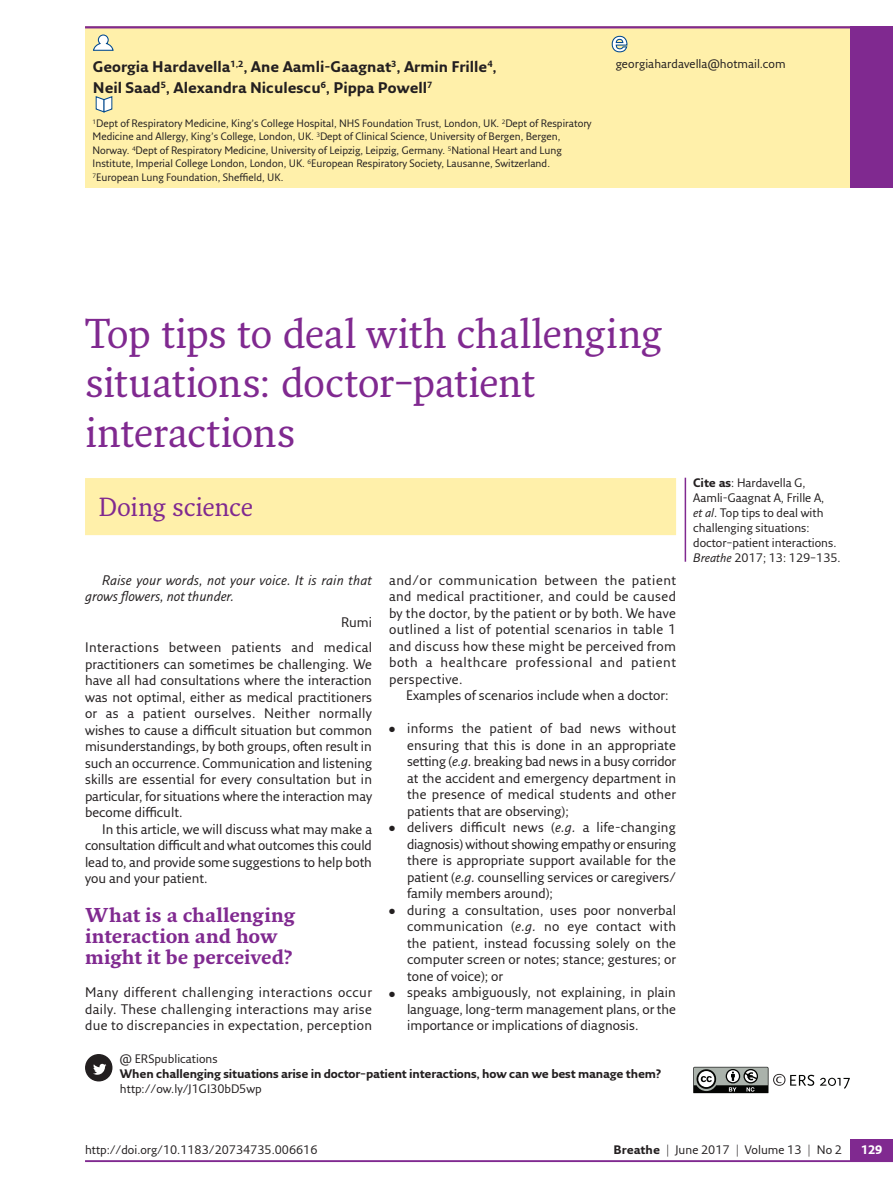
<style>
.page{position:relative;width:893px;height:1191px;background:#fff}
.page>*{position:absolute;margin:0;border:0;box-sizing:border-box;transform-origin:0 0}
.t1{font:40.5px/49.5px "Fresco Std";letter-spacing:-.015em;color:#802990}
.t2{font:25.5px "Fresco Std";letter-spacing:-.01em;color:#802990}
.t3{font:700 19.5px/21px "Fresco Std";letter-spacing:-.005em;color:#802990}
.t4{font:700 15px "Fresco Sans Pro";color:#231f20}
.t5{font:13.5px/16.5px "Fresco Sans Pro";color:#231f20;text-align:justify}
.t6{font:italic 13.5px/16.5px "Fresco Sans Pro";letter-spacing:.005em;color:#231f20}
.t7{font:13.5px/25.5px "Fresco Sans Pro";letter-spacing:.03em;color:#231f20;text-align:right}
.t8{font:12px/15px "Fresco Sans Pro";color:#231f20}
.t9{font:700 12px "Fresco Sans Pro";letter-spacing:-.015em;color:#231f20}
.t10{font:700 12px "Fresco Sans Pro";color:#fff}
.t11{font:10.5px/13.5px "Fresco Sans Pro";color:#231f20}
.s1{font-style:italic}
.s2{font-weight:700}
</style>
<div class="page">
<hr style="left:85px;top:1160px;width:808px;height:2px;background:#802990">
<div style="left:850px;top:1138px;width:43px;height:23px;background:#802990"></div>
<div style="left:85px;top:26px;width:808px;height:162px;background:#fff0aa"></div>
<hr style="left:85px;top:26px;width:808px;height:2px;background:#802990">
<div style="left:850px;top:26px;width:43px;height:162px;background:#802990"></div>
<svg style="left:95px;top:96px;width:18px;height:17px"></svg>
<svg style="left:93px;top:34px;width:21px;height:17px"></svg>
<svg style="left:611px;top:35px;width:17px;height:18px"></svg>
<svg style="left:693px;top:1066px;width:121px;height:27px"></svg>
<svg style="left:820px;top:1077px;width:30px;height:11px"></svg>
<div style="left:85px;top:478px;width:591px;height:57px;background:#fff0aa"></div>
<hr style="left:685px;top:478px;width:1px;height:84px;background:#802990">
<div style="left:86px;top:1054px;width:26px;height:26px;background:#231f20;border-radius:50%"></div>
<div style="left:85px;top:1054px;width:27px;height:27px;border:2px solid #231f20;border-radius:50%"></div>
<div style="left:87px;top:1056px;width:23px;height:23px;background:#231f20;border-radius:50%"></div>
<svg style="left:93px;top:1063px;width:13px;height:11px"></svg>
<p class="t4" style="left:93px;top:57px;width:405px">Georgia Hardavella<sup>1,2</sup>, Ane Aamli-Gaagnat<sup>3</sup>, Armin Frille<sup>4</sup>,</p>
<p class="t8" style="left:616px;top:56px;width:172px">georgiahardavella@hotmail.com</p>
<p class="t4" style="left:93px;top:78px;width:341px">Neil Saad<sup>5</sup>, Alexandra Niculescu<sup>6</sup>, Pippa Powell<sup>7</sup></p>
<p class="t11" style="left:92px;top:116px;width:501px"><sup>1</sup>Dept of Respiratory Medicine, King’s College Hospital, NHS Foundation Trust, London, UK. <sup>2</sup>Dept of Respiratory Medicine and Allergy, King’s College, London, UK. <sup>3</sup>Dept of Clinical Science, University of Bergen, Bergen, Norway. <sup>4</sup>Dept of Respiratory Medicine, University of Leipzig, Leipzig, Germany. <sup>5</sup>National Heart and Lung Institute, Imperial College London, London, UK. <sup>6</sup>European Respiratory Society, Lausanne, Switzerland.<br><sup>7</sup>European Lung Foundation, Sheffield, UK.</p>
<h1 class="t1" style="left:85px;top:307px;width:578px">Top tips to deal with challenging situations: doctor–patient interactions</h1>
<h2 class="t2" style="left:99px;top:490px;width:156px">Doing science</h2>
<p class="t6" style="left:85px;top:571px;width:288px;text-indent:17px">Raise your words, not your voice. It is rain that grows flowers, not thunder.</p>
<p class="t7" style="left:85px;top:609px;width:289px">Rumi<br>Interactions between patients and medical</p>
<p class="t5" style="left:85px;top:655px;width:289px">practitioners can sometimes be challenging. We have all had consultations where the interaction was not optimal, either as medical practitioners or as a patient ourselves. Neither normally wishes to cause a difficult situation but common misunderstandings, by both groups, often result in such an occurrence. Communication and listening skills are essential for every consultation but in particular, for situations where the interaction may become difficult.</p>
<p class="t5" style="left:85px;top:820px;width:289px;text-indent:17px">In this article, we will discuss what may make a consultation difficult and what outcomes this could lead to, and provide some suggestions to help both you and your patient.</p>
<h3 class="t3" style="left:85px;top:904px;width:212px">What is a challenging interaction and how might it be perceived?</h3>
<p class="t5" style="left:85px;top:984px;width:289px">Many different challenging interactions occur daily. These challenging interactions may arise due to discrepancies in expectation, perception</p>
<p class="t5" style="left:389px;top:571px;width:289px">and/or communication between the patient and medical practitioner, and could be caused by the doctor, by the patient or by both. We have outlined a list of potential scenarios in table 1 and discuss how these might be perceived from both a healthcare professional and patient perspective.</p>
<p class="t5" style="left:406px;top:687px;width:264px">Examples of scenarios include when a doctor:</p>
<p class="t5" style="left:407px;top:720px;width:271px;text-indent:-18px">● informs the patient of bad news without ensuring that this is done in an appropriate setting (<span class="s1">e.g.</span> breaking bad news in a busy corridor at the accident and emergency department in the presence of medical students and other patients that are observing);</p>
<p class="t5" style="left:407px;top:819px;width:270px;text-indent:-18px">● delivers difficult news (<span class="s1">e.g.</span> a life-changing diagnosis) without showing empathy or ensuring there is appropriate support available for the patient (<span class="s1">e.g.</span> counselling services or caregivers/ family members around);</p>
<p class="t5" style="left:407px;top:901px;width:271px;text-indent:-18px">● during a consultation, uses poor nonverbal communication (<span class="s1">e.g.</span> no eye contact with the patient, instead focussing solely on the computer screen or notes; stance; gestures; or tone of voice); or</p>
<p class="t5" style="left:407px;top:984px;width:270px;text-indent:-18px">● speaks ambiguously, not explaining, in plain language, long-term management plans, or the importance or implications of diagnosis.</p>
<p class="t8" style="left:120px;top:1051px;width:99px">@ ERSpublications</p>
<p class="t9" style="left:120px;top:1066px;width:543px">When challenging situations arise in doctor–patient interactions, how can we best manage them?</p>
<p class="t8" style="left:120px;top:1081px;width:143px">http://ow.ly/J1GI30bD5wp</p>
<p class="t8" style="left:693px;top:474px;width:149px"><span class="s2">Cite as</span>: Hardavella G,<br>Aamli-Gaagnat A, Frille A,<br><span class="s1">et al</span>. Top tips to deal with challenging situations: doctor–patient interactions.<br><span class="s1">Breathe</span> 2017; 13: 129–135.</p>
<p class="t8" style="left:85px;top:1142px;width:234px">http://doi.org/10.1183/20734735.006616</p>
<p class="t8" style="left:614px;top:1142px;width:230px"><span class="s2">Breathe</span> | June 2017 | Volume 13 | No 2</p>
<p class="t10" style="left:861px;top:1142px;width:23px">129</p>
</div>
